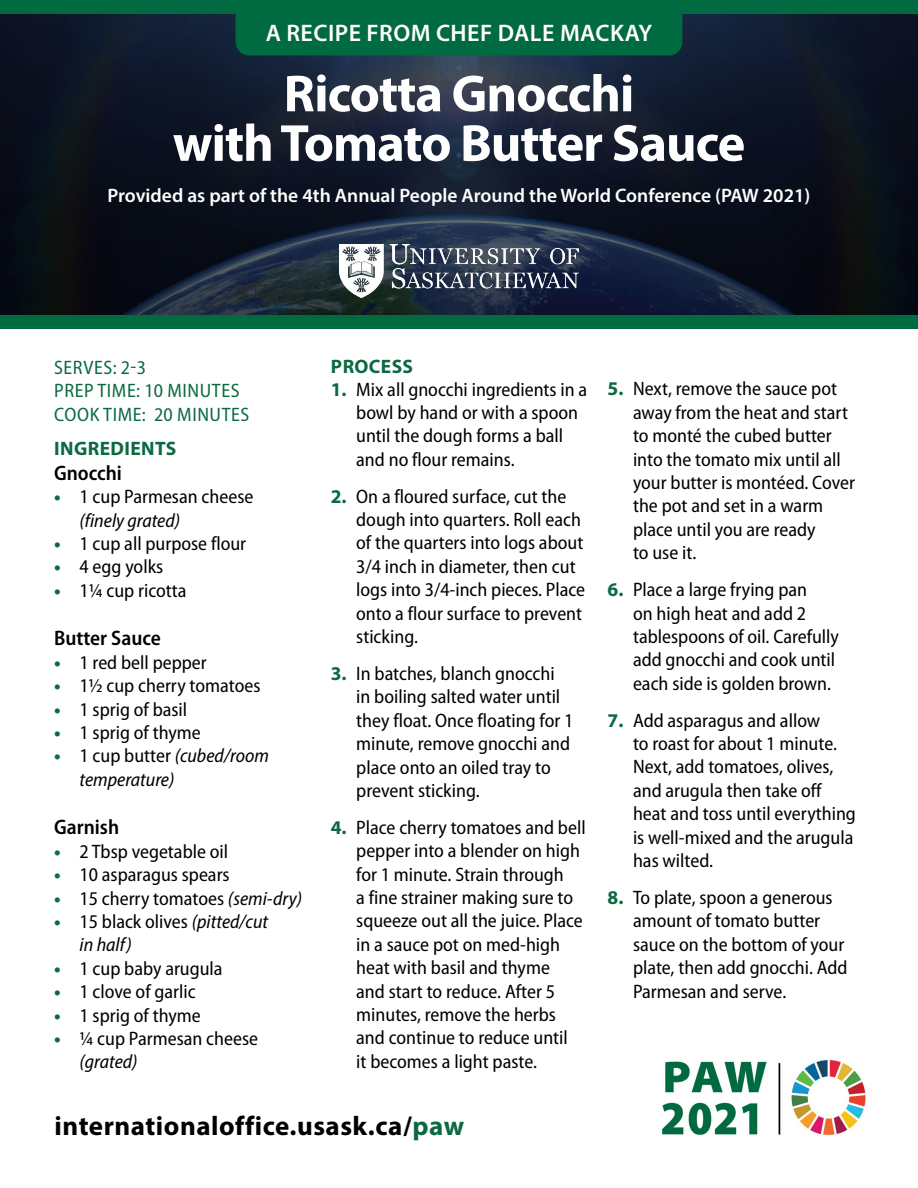
<style>
.page{position:relative;width:918px;height:1188px;background:#fff}
.page>*{position:absolute;margin:0;border:0;box-sizing:border-box;transform-origin:0 0}
.t1{font:700 52.5px/49.5px "Myriad Pro";letter-spacing:-.02em;color:#fff;text-align:center}
.t2{font:700 27px "Myriad Pro";letter-spacing:.02em;color:#000}
.t3{font:600 24px "Myriad Pro";letter-spacing:.02em;color:#fff}
.t4{font:600 semi-condensed 21px "Myriad Pro";color:#000}
.t5{font:semi-condensed 19.5px/23.4px "Myriad Pro";color:#000}
.t6{font:600 19.5px "Myriad Pro";color:#fff}
.t7{font:italic semi-condensed 19.5px/23.4px "Myriad Pro";color:#000}
.t8{font:semi-condensed 19.5px/23.4px "Myriad Pro";letter-spacing:.03em;color:#0b6a41}
.t9{font:700 19.5px "Myriad Pro";letter-spacing:.02em;color:#0b6a41}
.s1{font-weight:700;font-stretch:normal;color:#0b6a41}
.s2{font-style:italic}
.s3{font-weight:700;font-style:normal;font-stretch:normal;color:#0b6a41}
.s4{font-style:normal}
.s5{color:#0b6a41}
</style>
<div class="page">
<svg style="left:0;top:14px;width:918px;height:301px;background:#111929"></svg>
<img style="left:662px;top:1060px;width:204px;height:76px">
<div style="left:0;top:0;width:918px;height:14px;background:#006a40"></div>
<div style="left:236px;top:14px;width:446px;height:42px;background:#006a40"></div>
<img style="left:340px;top:244px;width:238px;height:54px">
<div style="left:0;top:315px;width:918px;height:14px;background:#006a40"></div>
<p class="t3" style="left:266px;top:18px;width:388px">A RECIPE FROM CHEF DALE MACKAY</p>
<h1 class="t1" style="left:173px;top:67px;width:574px">Ricotta Gnocchi<br>with Tomato Butter Sauce</h1>
<p class="t6" style="left:107px;top:183px;width:705px">Provided as part of the 4th Annual People Around the World Conference (PAW 2021)</p>
<p class="t8" style="left:54px;top:356px;width:197px">SERVES: 2-3<br>PREP TIME: 10 MINUTES<br>COOK TIME: 20 MINUTES</p>
<p class="t9" style="left:54px;top:435px;width:124px">INGREDIENTS</p>
<p class="t4" style="left:54px;top:461px;width:69px">Gnocchi</p>
<p class="t5" style="left:80px;top:485px;width:175px;text-indent:-26px"><span class="s1">•</span> 1 cup Parmesan cheese <span class="s2">(finely grated)</span></p>
<p class="t5" style="left:54px;top:532px;width:194px"><span class="s1">•</span> 1 cup all purpose flour</p>
<p class="t5" style="left:54px;top:556px;width:111px"><span class="s1">•</span> 4 egg yolks</p>
<p class="t5" style="left:54px;top:579px;width:134px"><span class="s1">•</span> 1¼ cup ricotta</p>
<p class="t4" style="left:54px;top:627px;width:108px">Butter Sauce</p>
<p class="t5" style="left:54px;top:651px;width:154px"><span class="s1">•</span> 1 red bell pepper</p>
<p class="t5" style="left:54px;top:674px;width:208px"><span class="s1">•</span> 1½ cup cherry tomatoes</p>
<p class="t5" style="left:54px;top:698px;width:135px"><span class="s1">•</span> 1 sprig of basil</p>
<p class="t5" style="left:54px;top:721px;width:148px"><span class="s1">•</span> 1 sprig of thyme</p>
<p class="t7" style="left:80px;top:744px;width:191px;text-indent:-26px"><span class="s3">•</span> <span class="s4">1 cup butter</span> (cubed/room temperature)</p>
<p class="t4" style="left:54px;top:816px;width:67px">Garnish</p>
<p class="t5" style="left:54px;top:840px;width:176px"><span class="s1">•</span> 2 Tbsp vegetable oil</p>
<p class="t5" style="left:54px;top:863px;width:177px"><span class="s1">•</span> 10 asparagus spears</p>
<p class="t5" style="left:54px;top:887px;width:250px"><span class="s1">•</span> 15 cherry tomatoes <span class="s2">(semi-dry)</span></p>
<p class="t7" style="left:80px;top:909px;width:190px;text-indent:-26px"><span class="s3">•</span> <span class="s4">15 black olives</span> (pitted/cut in half)</p>
<p class="t5" style="left:54px;top:957px;width:170px"><span class="s1">•</span> 1 cup baby arugula</p>
<p class="t5" style="left:54px;top:980px;width:143px"><span class="s1">•</span> 1 clove of garlic</p>
<p class="t5" style="left:54px;top:1004px;width:148px"><span class="s1">•</span> 1 sprig of thyme</p>
<p class="t5" style="left:80px;top:1027px;width:180px;text-indent:-26px"><span class="s1">•</span> ¼ cup Parmesan cheese <span class="s2">(grated)</span></p>
<p class="t9" style="left:331px;top:354px;width:84px">PROCESS</p>
<p class="t5" style="left:356px;top:378px;width:233px;text-indent:-26px"><span class="s1">1.</span> Mix all gnocchi ingredients in a bowl by hand or with a spoon until the dough forms a ball and no flour remains.</p>
<p class="t5" style="left:356px;top:485px;width:231px;text-indent:-26px"><span class="s1">2.</span> On a floured surface, cut the dough into quarters. Roll each of the quarters into logs about<br>3/4 inch in diameter, then cut logs into 3/4-inch pieces. Place onto a flour surface to prevent sticking.</p>
<p class="t5" style="left:356px;top:662px;width:219px;text-indent:-26px"><span class="s1">3.</span> In batches, blanch gnocchi in boiling salted water until they float. Once floating for 1 minute, remove gnocchi and place onto an oiled tray to prevent sticking.</p>
<p class="t5" style="left:356px;top:816px;width:231px;text-indent:-26px"><span class="s1">4.</span> Place cherry tomatoes and bell pepper into a blender on high for 1 minute. Strain through<br>a fine strainer making sure to squeeze out all the juice. Place in a sauce pot on med-high heat with basil and thyme<br>and start to reduce. After 5 minutes, remove the herbs and continue to reduce until<br>it becomes a light paste.</p>
<h2 class="t2" style="left:55px;top:1108px;width:411px">internationaloffice.usask.ca/<span class="s5">paw</span></h2>
<p class="t5" style="left:633px;top:378px;width:223px;text-indent:-26px"><span class="s1">5.</span> Next, remove the sauce pot away from the heat and start to monté the cubed butter into the tomato mix until all your butter is montéed. Cover the pot and set in a warm place until you are ready<br>to use it.</p>
<p class="t5" style="left:633px;top:578px;width:208px;text-indent:-26px"><span class="s1">6.</span> Place a large frying pan<br>on high heat and add 2 tablespoons of oil. Carefully add gnocchi and cook until each side is golden brown.</p>
<p class="t5" style="left:633px;top:709px;width:224px;text-indent:-26px"><span class="s1">7.</span> Add asparagus and allow<br>to roast for about 1 minute.<br>Next, add tomatoes, olives, and arugula then take off heat and toss until everything is well-mixed and the arugula has wilted.</p>
<p class="t5" style="left:633px;top:886px;width:216px;text-indent:-26px"><span class="s1">8.</span> To plate, spoon a generous amount of tomato butter sauce on the bottom of your plate, then add gnocchi. Add<br>Parmesan and serve.</p>
</div>
